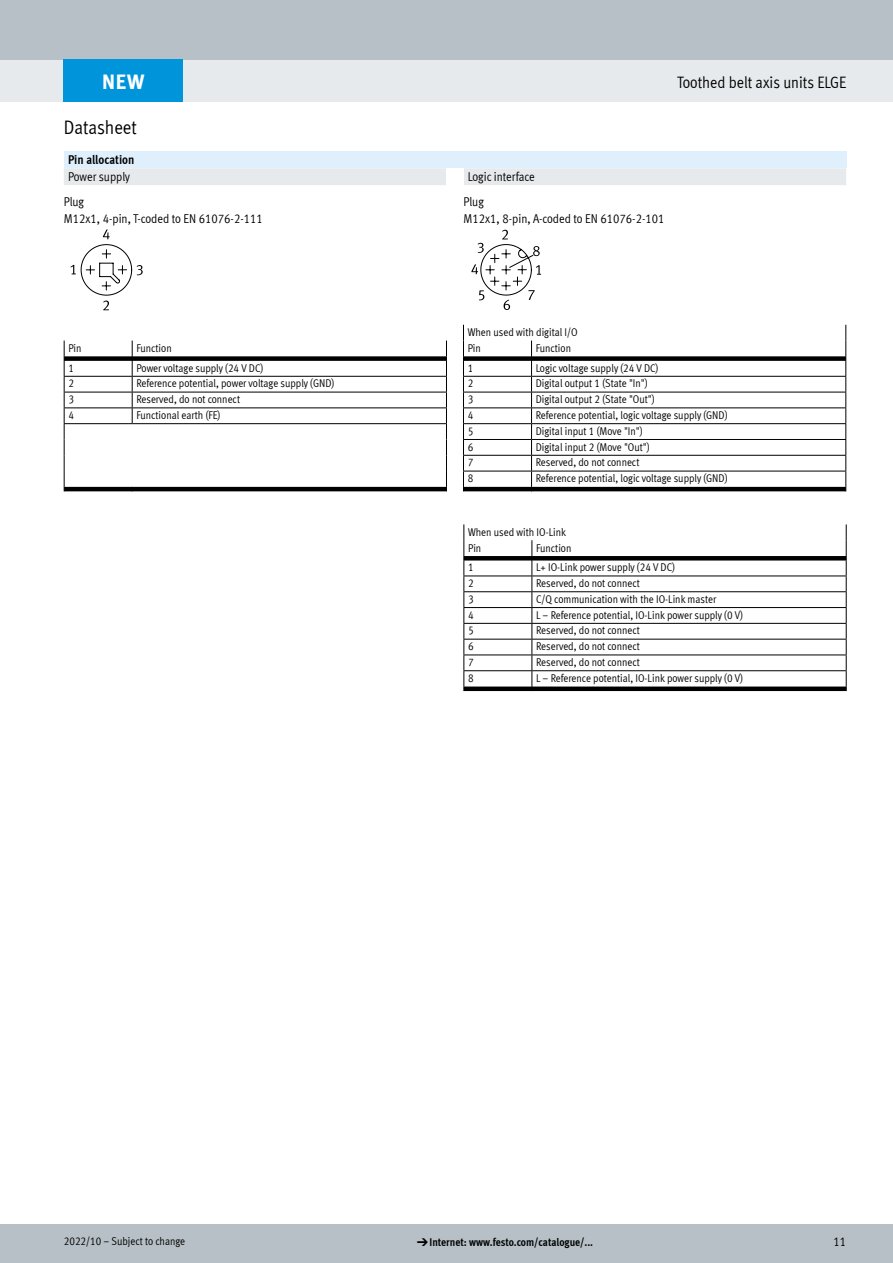
<style>
.page{position:relative;width:893px;height:1263px;background:#fff}
.page>*{position:absolute;margin:0;border:0;box-sizing:border-box;transform-origin:0 0}
.t1{font:700 21px "Meta Plus LF";color:#fff}
.FES_title_section{font:19.5px "Meta Cond LF";color:#000}
.FES_title_family{font:16.5px "Meta Cond LF";color:#000}
.FES_regular{font:12.75px "Meta Cond LF";color:#000}
.FES_head_2_text{font:12.75px "Meta Cond LF";color:#000}
.FES_head_1_text{font:700 12.75px "Meta Cond LF";color:#000}
.FES_tab_regular{font:11.25px "Meta Cond LF";color:#000}
.FES_tab_head_2{font:11.25px "Meta Cond LF";color:#000}
.t2{font:700 11.25px "Meta Cond LF";color:#000}
.s1{font-family:"Meto Pict 182";font-weight:400}
</style>
<div class="page">
<div style="left:0;top:1225px;width:893px;height:38px;background:#b6c0c6"></div>
<div style="left:0;top:60px;width:893px;height:42px;background:#e7eaec"></div>
<div style="left:0;top:0;width:893px;height:60px;background:#b6c0c6"></div>
<div style="left:64px;top:151px;width:782px;height:17px;background:#dff0fc"></div>
<div style="left:64px;top:168px;width:782px;height:17px;background:#e7eaec"></div>
<div style="left:446px;top:168px;width:17px;height:17px;background:#fff"></div>
<svg style="left:71px;top:229px;width:72px;height:81px"></svg>
<svg style="left:471px;top:230px;width:70px;height:80px"></svg>
<svg style="left:65px;top:356px;width:780px;height:135px"></svg>
<hr style="left:64px;top:376px;width:68px;height:1px;background:#000">
<hr style="left:132px;top:376px;width:315px;height:1px;background:#000">
<hr style="left:463px;top:376px;width:68px;height:1px;background:#000">
<hr style="left:531px;top:376px;width:315px;height:1px;background:#000">
<hr style="left:64px;top:392px;width:68px;height:1px;background:#000">
<hr style="left:132px;top:392px;width:315px;height:1px;background:#000">
<hr style="left:463px;top:392px;width:68px;height:1px;background:#000">
<hr style="left:531px;top:392px;width:315px;height:1px;background:#000">
<hr style="left:64px;top:407px;width:68px;height:1px;background:#000">
<hr style="left:132px;top:407px;width:315px;height:1px;background:#000">
<hr style="left:463px;top:407px;width:68px;height:1px;background:#000">
<hr style="left:531px;top:407px;width:315px;height:1px;background:#000">
<hr style="left:64px;top:423px;width:68px;height:1px;background:#000">
<hr style="left:132px;top:423px;width:315px;height:1px;background:#000">
<hr style="left:463px;top:423px;width:68px;height:1px;background:#000">
<hr style="left:531px;top:423px;width:315px;height:1px;background:#000">
<hr style="left:463px;top:439px;width:68px;height:1px;background:#000">
<hr style="left:531px;top:439px;width:315px;height:1px;background:#000">
<hr style="left:463px;top:455px;width:68px;height:1px;background:#000">
<hr style="left:531px;top:455px;width:315px;height:1px;background:#000">
<hr style="left:463px;top:471px;width:68px;height:1px;background:#000">
<hr style="left:531px;top:471px;width:315px;height:1px;background:#000">
<svg style="left:64px;top:341px;width:1px;height:150px"></svg>
<svg style="left:845px;top:325px;width:1px;height:166px"></svg>
<svg style="left:531px;top:341px;width:1px;height:150px"></svg>
<svg style="left:132px;top:341px;width:1px;height:82px"></svg>
<svg style="left:446px;top:325px;width:18px;height:166px"></svg>
<svg style="left:464px;top:556px;width:382px;height:135px"></svg>
<hr style="left:463px;top:576px;width:69px;height:1px;background:#000">
<hr style="left:532px;top:576px;width:315px;height:1px;background:#000">
<hr style="left:463px;top:591px;width:69px;height:1px;background:#000">
<hr style="left:532px;top:591px;width:315px;height:1px;background:#000">
<hr style="left:463px;top:607px;width:69px;height:1px;background:#000">
<hr style="left:532px;top:607px;width:315px;height:1px;background:#000">
<hr style="left:463px;top:623px;width:69px;height:1px;background:#000">
<hr style="left:532px;top:623px;width:315px;height:1px;background:#000">
<hr style="left:463px;top:639px;width:69px;height:1px;background:#000">
<hr style="left:532px;top:639px;width:315px;height:1px;background:#000">
<hr style="left:463px;top:654px;width:69px;height:1px;background:#000">
<hr style="left:532px;top:654px;width:315px;height:1px;background:#000">
<hr style="left:463px;top:670px;width:69px;height:1px;background:#000">
<hr style="left:532px;top:670px;width:315px;height:1px;background:#000">
<svg style="left:846px;top:524px;width:1px;height:167px"></svg>
<svg style="left:531px;top:540px;width:1px;height:151px"></svg>
<svg style="left:463px;top:524px;width:1px;height:167px"></svg>
<div style="left:64px;top:60px;width:119px;height:42px;background:#0095db"></div>
<p class="t1" style="left:102px;top:68px;width:44px">NEW</p>
<p class="FES_title_section" style="left:64px;top:116px;width:75px">Datasheet</p>
<p class="FES_head_1_text" style="left:68px;top:151px;width:68px">Pin allocation</p>
<p class="FES_head_2_text" style="left:68px;top:169px;width:64px">Power supply</p>
<p class="FES_head_2_text" style="left:468px;top:169px;width:68px">Logic interface</p>
<p class="FES_regular" style="left:64px;top:194px;width:22px">Plug</p>
<p class="FES_regular" style="left:463px;top:194px;width:22px">Plug</p>
<p class="FES_regular" style="left:64px;top:210px;width:201px">M12x1, 4-pin, T-coded to EN 61076-2-111</p>
<p class="FES_regular" style="left:463px;top:210px;width:203px">M12x1, 8-pin, A-coded to EN 61076-2-101</p>
<p class="FES_title_family" style="left:677px;top:72px;width:171px">Toothed belt axis units ELGE</p>
<p class="FES_tab_head_2" style="left:468px;top:325px;width:111px">When used with digital I/O</p>
<p class="FES_tab_head_2" style="left:68px;top:341px;width:15px">Pin</p>
<p class="FES_tab_head_2" style="left:136px;top:341px;width:37px">Function</p>
<p class="FES_tab_head_2" style="left:468px;top:341px;width:15px">Pin</p>
<p class="FES_tab_head_2" style="left:536px;top:341px;width:37px">Function</p>
<p class="FES_tab_regular" style="left:68px;top:361px;width:7px">1</p>
<p class="FES_tab_regular" style="left:136px;top:361px;width:128px">Power voltage supply (24 V DC)</p>
<p class="FES_tab_regular" style="left:468px;top:361px;width:7px">1</p>
<p class="FES_tab_regular" style="left:536px;top:361px;width:124px">Logic voltage supply (24 V DC)</p>
<p class="FES_tab_regular" style="left:68px;top:377px;width:7px">2</p>
<p class="FES_tab_regular" style="left:136px;top:377px;width:199px">Reference potential, power voltage supply (GND)</p>
<p class="FES_tab_regular" style="left:468px;top:377px;width:7px">2</p>
<p class="FES_tab_regular" style="left:536px;top:377px;width:113px">Digital output 1 (State "In")</p>
<p class="FES_tab_regular" style="left:68px;top:392px;width:7px">3</p>
<p class="FES_tab_regular" style="left:136px;top:392px;width:105px">Reserved, do not connect</p>
<p class="FES_tab_regular" style="left:468px;top:392px;width:7px">3</p>
<p class="FES_tab_regular" style="left:536px;top:392px;width:120px">Digital output 2 (State "Out")</p>
<p class="FES_tab_regular" style="left:68px;top:408px;width:7px">4</p>
<p class="FES_tab_regular" style="left:136px;top:408px;width:85px">Functional earth (FE)</p>
<p class="FES_tab_regular" style="left:468px;top:408px;width:7px">4</p>
<p class="FES_tab_regular" style="left:536px;top:408px;width:193px">Reference potential, logic voltage supply (GND)</p>
<p class="FES_tab_regular" style="left:468px;top:424px;width:7px">5</p>
<p class="FES_tab_regular" style="left:536px;top:424px;width:108px">Digital input 1 (Move "In")</p>
<p class="FES_tab_regular" style="left:468px;top:440px;width:7px">6</p>
<p class="FES_tab_regular" style="left:536px;top:440px;width:115px">Digital input 2 (Move "Out")</p>
<p class="FES_tab_regular" style="left:468px;top:455px;width:7px">7</p>
<p class="FES_tab_regular" style="left:536px;top:455px;width:105px">Reserved, do not connect</p>
<p class="FES_tab_regular" style="left:468px;top:471px;width:7px">8</p>
<p class="FES_tab_regular" style="left:536px;top:471px;width:193px">Reference potential, logic voltage supply (GND)</p>
<p class="FES_tab_head_2" style="left:468px;top:525px;width:99px">When used with IO-Link</p>
<p class="FES_tab_head_2" style="left:468px;top:541px;width:15px">Pin</p>
<p class="FES_tab_head_2" style="left:536px;top:541px;width:37px">Function</p>
<p class="FES_tab_regular" style="left:468px;top:560px;width:7px">1</p>
<p class="FES_tab_regular" style="left:536px;top:560px;width:140px">L+ IO-Link power supply (24 V DC)</p>
<p class="FES_tab_regular" style="left:468px;top:576px;width:7px">2</p>
<p class="FES_tab_regular" style="left:536px;top:576px;width:105px">Reserved, do not connect</p>
<p class="FES_tab_regular" style="left:468px;top:592px;width:7px">3</p>
<p class="FES_tab_regular" style="left:536px;top:592px;width:182px">C/Q communication with the IO-Link master</p>
<p class="FES_tab_regular" style="left:468px;top:608px;width:7px">4</p>
<p class="FES_tab_regular" style="left:536px;top:608px;width:208px">L – Reference potential, IO-Link power supply (0 V)</p>
<p class="FES_tab_regular" style="left:468px;top:624px;width:7px">5</p>
<p class="FES_tab_regular" style="left:536px;top:624px;width:105px">Reserved, do not connect</p>
<p class="FES_tab_regular" style="left:468px;top:639px;width:7px">6</p>
<p class="FES_tab_regular" style="left:536px;top:639px;width:105px">Reserved, do not connect</p>
<p class="FES_tab_regular" style="left:468px;top:655px;width:7px">7</p>
<p class="FES_tab_regular" style="left:536px;top:655px;width:105px">Reserved, do not connect</p>
<p class="FES_tab_regular" style="left:468px;top:671px;width:7px">8</p>
<p class="FES_tab_regular" style="left:536px;top:671px;width:208px">L – Reference potential, IO-Link power supply (0 V)</p>
<p class="FES_tab_regular" style="left:64px;top:1234px;width:123px">2022/10 – Subject to change</p>
<p class="t2" style="left:417px;top:1235px;width:178px"><span class="s1">d</span>Internet: www.festo.com/catalogue/...</p>
<p class="FES_regular" style="left:833px;top:1234px;width:14px">11</p>
</div>
